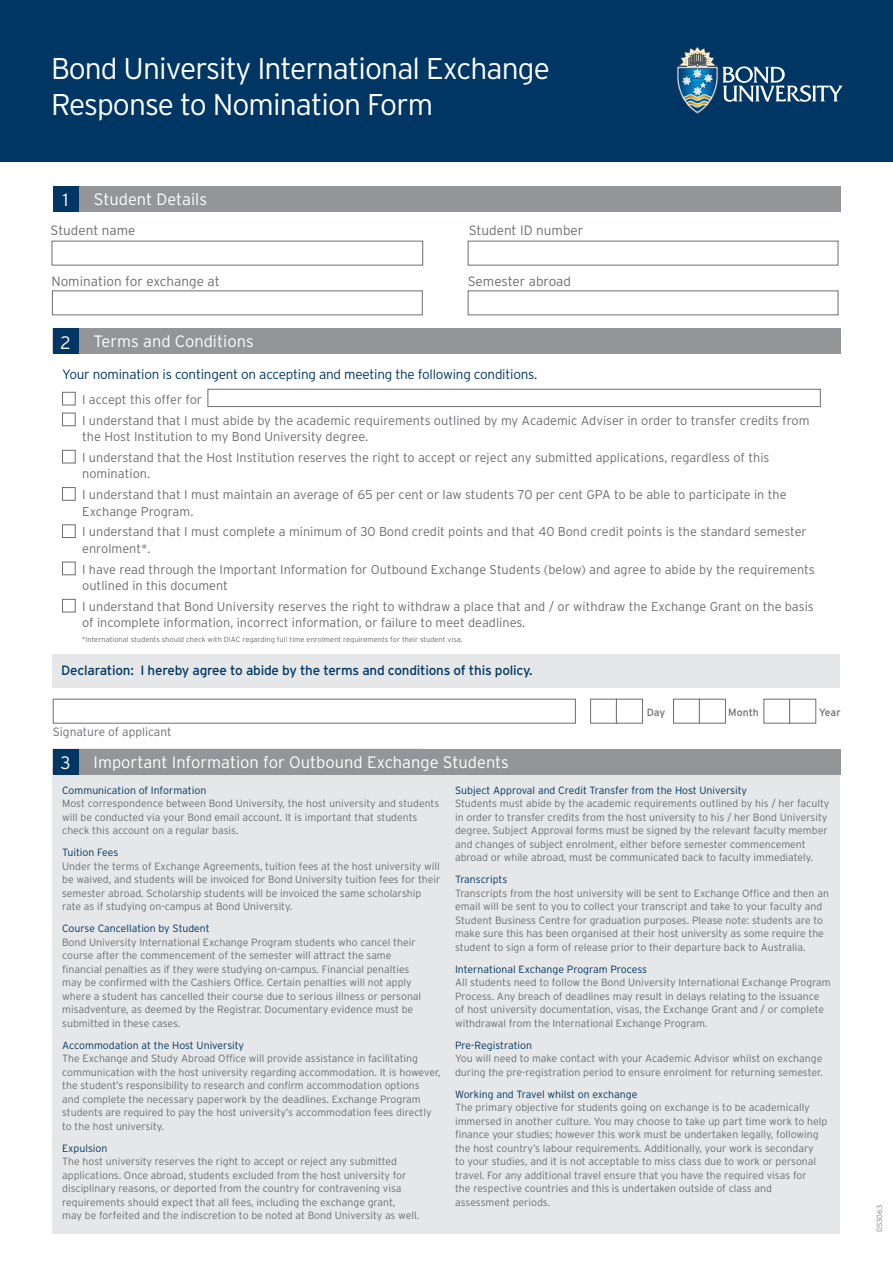
<style>
.page{position:relative;width:893px;height:1263px;background:#fff}
.page>*{position:absolute;margin:0;border:0;box-sizing:border-box;transform-origin:0 0}
.t1{font:300 30px/36px "Interstate";letter-spacing:-.03em;color:#fff}
.t2{font:300 18px "Interstate";color:#fff}
.t3{font:300 16.5px "Interstate";color:#fff}
.t4{font:300 13.5px "Interstate";letter-spacing:-.015em;color:#003663}
.t5{font:13.5px "Interstate";letter-spacing:-.015em;color:#003663}
.t6{font:300 13.5px "Interstate";color:#6d6e71}
.t7{font:300 12.75px/20.7px "Interstate";color:#6d6e71}
.t8{font:300 12px "Interstate";color:#6d6e71}
.t9{font:300 10.5px/13.5px "Interstate";color:#6d6e71}
.t10{font:300 10.5px "Interstate";color:#003663}
.t11{font:10.5px "Interstate";color:#6d6e71}
.t12{font:300 7.5px "Interstate";color:#6d6e71}
.t13{font:300 7.5px "Interstate";color:#808285}
</style>
<div class="page">
<div style="left:52px;top:768px;width:788px;height:465px;background:#e6e7e8"></div>
<div style="left:52px;top:654px;width:788px;height:33px;background:#e6e7e8"></div>
<div style="left:53px;top:186px;width:787px;height:26px;background:#939598"></div>
<div style="left:53px;top:186px;width:25px;height:26px;background:#003663"></div>
<div style="left:53px;top:328px;width:370px;height:25px;border:1px solid #6d6e71"></div>
<div style="left:468px;top:290px;width:370px;height:25px;border:1px solid #6d6e71"></div>
<div style="left:52px;top:290px;width:371px;height:25px;border:1px solid #6d6e71"></div>
<div style="left:62px;top:392px;width:14px;height:13px;border:1px solid #6d6e71"></div>
<div style="left:62px;top:413px;width:14px;height:13px;border:1px solid #6d6e71"></div>
<div style="left:62px;top:450px;width:14px;height:13px;border:1px solid #6d6e71"></div>
<div style="left:62px;top:487px;width:14px;height:14px;border:1px solid #6d6e71"></div>
<div style="left:62px;top:524px;width:14px;height:14px;border:1px solid #6d6e71"></div>
<div style="left:62px;top:562px;width:14px;height:13px;border:1px solid #6d6e71"></div>
<div style="left:62px;top:599px;width:14px;height:13px;border:1px solid #6d6e71"></div>
<div style="left:53px;top:329px;width:788px;height:25px;background:#939598"></div>
<div style="left:53px;top:749px;width:788px;height:26px;background:#939598"></div>
<div style="left:53px;top:329px;width:25px;height:25px;background:#003663"></div>
<div style="left:53px;top:749px;width:25px;height:26px;background:#003663"></div>
<div style="left:52px;top:241px;width:371px;height:24px;border:1px solid #6d6e71"></div>
<div style="left:207px;top:389px;width:614px;height:18px;border:1px solid #6d6e71"></div>
<div style="left:468px;top:241px;width:370px;height:24px;border:1px solid #6d6e71"></div>
<div style="left:53px;top:699px;width:523px;height:24px;border:1px solid #6d6e71"></div>
<div style="left:590px;top:699px;width:27px;height:24px;background:#fff;border:1px solid #6d6e71"></div>
<div style="left:616px;top:699px;width:27px;height:24px;background:#fff;border:1px solid #6d6e71"></div>
<div style="left:673px;top:699px;width:27px;height:24px;background:#fff;border:1px solid #6d6e71"></div>
<div style="left:699px;top:699px;width:27px;height:24px;background:#fff;border:1px solid #6d6e71"></div>
<div style="left:763px;top:699px;width:27px;height:24px;background:#fff;border:1px solid #6d6e71"></div>
<div style="left:789px;top:699px;width:27px;height:24px;background:#fff;border:1px solid #6d6e71"></div>
<div style="left:0;top:0;width:893px;height:162px;background:#003663"></div>
<svg style="left:677px;top:47px;width:166px;height:67px"></svg>
<h1 class="t1" style="left:51px;top:51px;width:500px">Bond University International Exchange<br>Response to Nomination Form</h1>
<h2 class="t2" style="left:63px;top:190px;width:7px">1</h2>
<h3 class="t3" style="left:94px;top:190px;width:115px">Student Details</h3>
<p class="t6" style="left:51px;top:223px;width:87px">Student name</p>
<p class="t6" style="left:469px;top:223px;width:116px">Student ID number</p>
<p class="t6" style="left:51px;top:274px;width:170px">Nomination for exchange at</p>
<h2 class="t2" style="left:60px;top:332px;width:12px">2</h2>
<h3 class="t3" style="left:94px;top:332px;width:162px">Terms and Conditions</h3>
<p class="t6" style="left:468px;top:274px;width:105px">Semester abroad</p>
<p class="t4" style="left:62px;top:366px;width:477px">Your nomination is contingent on accepting and meeting the following conditions.</p>
<p class="t7" style="left:82px;top:389px;width:729px">I accept this offer for<br>I understand that I must abide by the academic requirements outlined by my Academic Adviser in order to transfer credits from</p>
<p class="t7" style="left:82px;top:426px;width:689px">the Host Institution to my Bond University degree.<br>I understand that the Host Institution reserves the right to accept or reject any submitted applications, regardless of this</p>
<p class="t7" style="left:82px;top:463px;width:706px">nomination.<br>I understand that I must maintain an average of 65 per cent or law students 70 per cent GPA to be able to participate in the</p>
<p class="t7" style="left:82px;top:501px;width:726px">Exchange Program.<br>I understand that I must complete a minimum of 30 Bond credit points and that 40 Bond credit points is the standard semester</p>
<p class="t7" style="left:82px;top:538px;width:734px">enrolment*.<br>I have read through the Important Information for Outbound Exchange Students (below) and agree to abide by the requirements</p>
<p class="t7" style="left:82px;top:575px;width:733px">outlined in this document<br>I understand that Bond University reserves the right to withdraw a place that and / or withdraw the Exchange Grant on the basis</p>
<p class="t7" style="left:82px;top:612px;width:445px">of incomplete information, incorrect information, or failure to meet deadlines.</p>
<p class="t12" style="left:82px;top:635px;width:383px">*International students should check with DIAC regarding full time enrolment requirements for their student visa.</p>
<p class="t5" style="left:61px;top:663px;width:473px">Declaration: I hereby agree to abide by the terms and conditions of this policy.</p>
<p class="t8" style="left:53px;top:725px;width:120px">Signature of applicant</p>
<h2 class="t2" style="left:61px;top:753px;width:12px">3</h2>
<h3 class="t3" style="left:94px;top:752px;width:417px">Important Information for Outbound Exchange Students</h3>
<p class="t11" style="left:647px;top:706px;width:20px">Day</p>
<p class="t11" style="left:728px;top:706px;width:32px">Month</p>
<p class="t11" style="left:819px;top:706px;width:23px">Year</p>
<p class="t10" style="left:62px;top:784px;width:146px">Communication of Information</p>
<p class="t9" style="left:62px;top:796px;width:379px">Most correspondence between Bond University, the host university and students will be conducted via your Bond email account. It is important that students check this account on a regular basis.</p>
<p class="t10" style="left:62px;top:846px;width:58px">Tuition Fees</p>
<p class="t9" style="left:62px;top:859px;width:380px">Under the terms of Exchange Agreements, tuition fees at the host university will be waived, and students will be invoiced for Bond University tuition fees for their semester abroad. Scholarship students will be invoiced the same scholarship rate as if studying on-campus at Bond University.</p>
<p class="t10" style="left:62px;top:922px;width:149px">Course Cancellation by Student</p>
<p class="t9" style="left:62px;top:935px;width:361px">Bond University International Exchange Program students who cancel their course after the commencement of the semester will attract the same financial penalties as if they were studying on-campus. Financial penalties may be confirmed with the Cashiers Office. Certain penalties will not apply where a student has cancelled their course due to serious illness or personal misadventure, as deemed by the Registrar. Documentary evidence must be submitted in these cases.</p>
<p class="t10" style="left:62px;top:1039px;width:183px">Accommodation at the Host University</p>
<p class="t9" style="left:62px;top:1051px;width:380px">The Exchange and Study Abroad Office will provide assistance in facilitating communication with the host university regarding accommodation. It is however, the student’s responsibility to research and confirm accommodation options<br>and complete the necessary paperwork by the deadlines. Exchange Program students are required to pay the host university’s accommodation fees directly to the host university.</p>
<p class="t10" style="left:62px;top:1142px;width:47px">Expulsion</p>
<p class="t9" style="left:62px;top:1155px;width:359px">The host university reserves the right to accept or reject any submitted applications. Once abroad, students excluded from the host university for disciplinary reasons, or deported from the country for contravening visa requirements should expect that all fees, including the exchange grant,<br>may be forfeited and the indiscretion to be noted at Bond University as well.</p>
<p class="t10" style="left:455px;top:784px;width:293px">Subject Approval and Credit Transfer from the Host University</p>
<p class="t9" style="left:455px;top:797px;width:376px">Students must abide by the academic requirements outlined by his / her faculty in order to transfer credits from the host university to his / her Bond University degree. Subject Approval forms must be signed by the relevant faculty member and changes of subject enrolment, either before semester commencement abroad or while abroad, must be communicated back to faculty immediately.</p>
<p class="t10" style="left:455px;top:873px;width:54px">Transcripts</p>
<p class="t9" style="left:455px;top:886px;width:375px">Transcripts from the host university will be sent to Exchange Office and then an email will be sent to you to collect your transcript and take to your faculty and Student Business Centre for graduation purposes. Please note: students are to make sure this has been organised at their host university as some require the student to sign a form of release prior to their departure back to Australia.</p>
<p class="t10" style="left:455px;top:963px;width:193px">International Exchange Program Process</p>
<p class="t9" style="left:455px;top:976px;width:377px">All students need to follow the Bond University International Exchange Program Process. Any breach of deadlines may result in delays relating to the issuance of host university documentation, visas, the Exchange Grant and / or complete withdrawal from the International Exchange Program.</p>
<p class="t10" style="left:455px;top:1039px;width:79px">Pre-Registration</p>
<p class="t9" style="left:455px;top:1052px;width:369px">You will need to make contact with your Academic Advisor whilst on exchange during the pre-registration period to ensure enrolment for returning semester.</p>
<p class="t10" style="left:455px;top:1088px;width:184px">Working and Travel whilst on exchange</p>
<p class="t9" style="left:455px;top:1101px;width:374px">The primary objective for students going on exchange is to be academically immersed in another culture. You may choose to take up part time work to help finance your studies; however this work must be undertaken legally, following the host country’s labour requirements. Additionally, your work is secondary<br>to your studies, and it is not acceptable to miss class due to work or personal travel. For any additional travel ensure that you have the required visas for<br>the respective countries and this is undertaken outside of class and assessment periods.</p>
<p class="t13" style="left:875px;top:1232px;width:29px;rotate:-90deg">DS3063</p>
</div>
